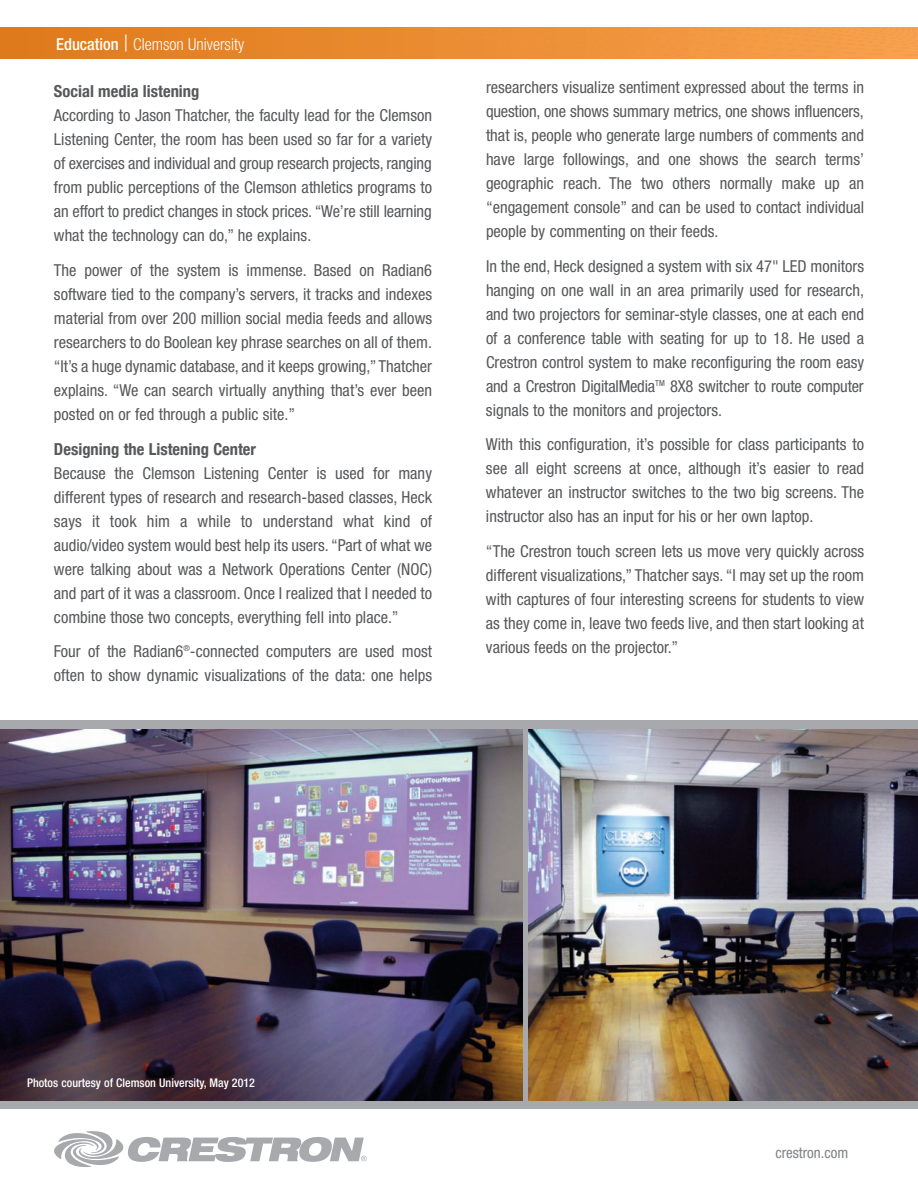
<style>
.page{position:relative;width:918px;height:1188px;background:#fff}
.page>*{position:absolute;margin:0;border:0;box-sizing:border-box;transform-origin:0 0}
.t1{font:condensed 16.5px/24px "Helvetica Neue";color:#57585a;text-align:justify}
.t2{font:700 condensed 16.5px "Helvetica Neue";color:#57585a}
.t3{font:300 condensed 16.5px "Helvetica Neue";color:#fff}
.t4{font:condensed 15px "Helvetica Neue";color:#808285}
.t5{font:500 condensed 12px "Helvetica Neue";color:#fff}
.s1{font-weight:500}
.s2{font-stretch:expanded;font-size:22.5px}
</style>
<div class="page">
<div style="left:0;top:721px;width:918px;height:388px;background:#a8a9ad"></div>
<svg style="left:54px;top:1131px;width:313px;height:36px"></svg>
<svg style="left:0;top:27px;width:918px;height:32px;background:#eb8d33"></svg>
<img style="left:0;top:729px;width:523px;height:372px">
<img style="left:529px;top:729px;width:389px;height:372px">
<p class="t3" style="left:56px;top:38px;width:190px"><span class="s1">Education</span> <span class="s2">|</span> Clemson University</p>
<p class="t2" style="left:54px;top:81px;width:147px">Social media listening</p>
<p class="t1" style="left:54px;top:104px;width:380px">According to Jason Thatcher, the faculty lead for the Clemson Listening Center, the room has been used so far for a variety of exercises and individual and group research projects, ranging from public perceptions of the Clemson athletics programs to an effort to predict changes in stock prices. “We’re still learning what the technology can do,” he explains.</p>
<p class="t1" style="left:54px;top:259px;width:380px">The power of the system is immense. Based on Radian6 software tied to the company’s servers, it tracks and indexes material from over 200 million social media feeds and allows researchers to do Boolean key phrase searches on all of them. “It’s a huge dynamic database, and it keeps growing,” Thatcher explains. “We can search virtually anything that’s ever been posted on or fed through a public site.”</p>
<p class="t2" style="left:54px;top:439px;width:204px">Designing the Listening Center</p>
<p class="t1" style="left:54px;top:462px;width:380px">Because the Clemson Listening Center is used for many different types of research and research-based classes, Heck says it took him a while to understand what kind of audio/video system would best help its users. “Part of what we were talking about was a Network Operations Center (NOC) and part of it was a classroom. Once I realized that I needed to combine those two concepts, everything fell into place.”</p>
<p class="t1" style="left:54px;top:641px;width:380px">Four of the Radian6<sup>®</sup>-connected computers are used most often to show dynamic visualizations of the data: one helps</p>
<p class="t1" style="left:486px;top:76px;width:380px">researchers visualize sentiment expressed about the terms in question, one shows summary metrics, one shows influencers, that is, people who generate large numbers of comments and have large followings, and one shows the search terms’ geographic reach. The two others normally make up an “engagement console” and can be used to contact individual people by commenting on their feeds.</p>
<p class="t1" style="left:486px;top:255px;width:380px">In the end, Heck designed a system with six 47" LED monitors hanging on one wall in an area primarily used for research, and two projectors for seminar-style classes, one at each end of a conference table with seating for up to 18. He used a Crestron control system to make reconfiguring the room easy and a Crestron DigitalMedia<sup>TM</sup> 8X8 switcher to route computer signals to the monitors and projectors.</p>
<p class="t1" style="left:486px;top:434px;width:380px">With this configuration, it’s possible for class participants to see all eight screens at once, although it’s easier to read whatever an instructor switches to the two big screens. The instructor also has an input for his or her own laptop.</p>
<p class="t1" style="left:486px;top:541px;width:380px">“The Crestron touch screen lets us move very quickly across different visualizations,” Thatcher says. “I may set up the room with captures of four interesting screens for students to view as they come in, leave two feeds live, and then start looking at various feeds on the projector.”</p>
<p class="t5" style="left:27px;top:1079px;width:230px">Photos courtesy of Clemson University, May 2012</p>
<p class="t4" style="left:775px;top:1148px;width:75px">crestron.com</p>
</div>
